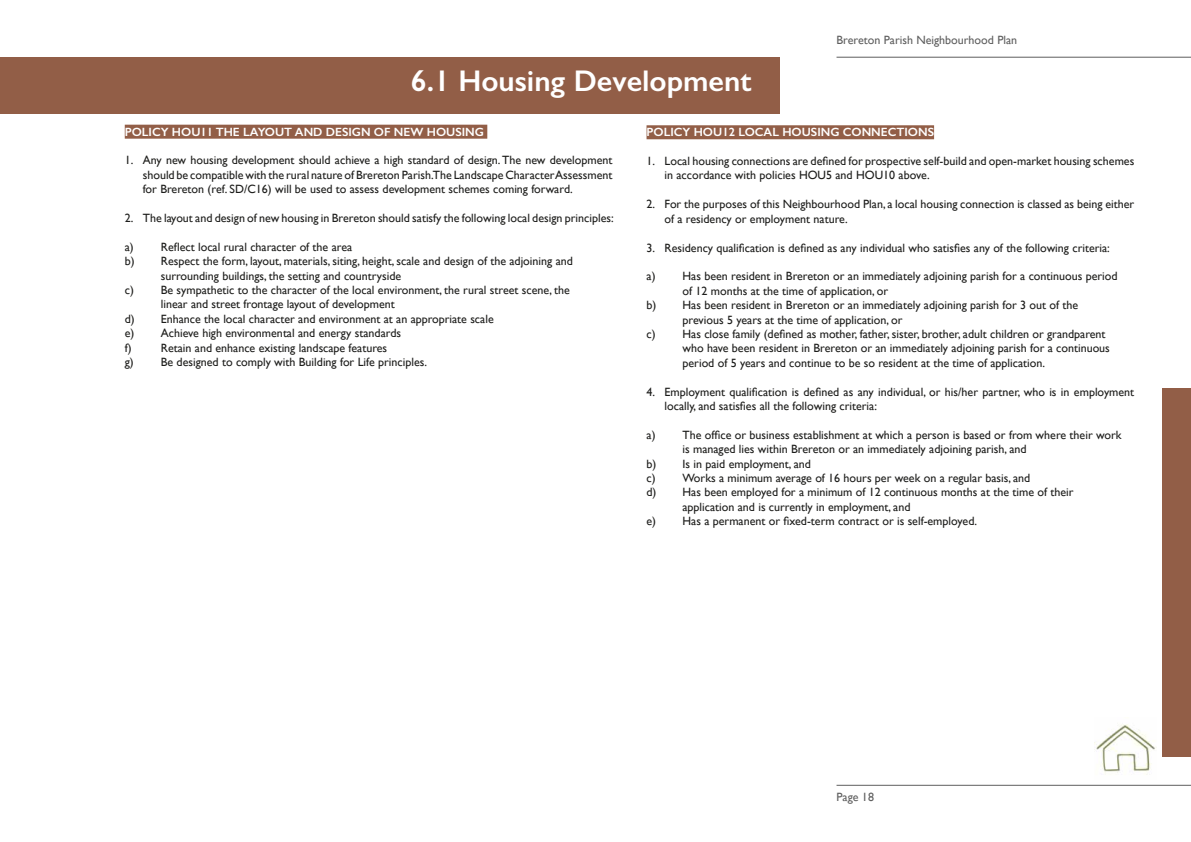
<style>
.page{position:relative;width:1191px;height:842px;background:#fff}
.page>*{position:absolute;margin:0;border:0;box-sizing:border-box;transform-origin:0 0}
.t1{font:600 30px "Gill Sans";color:#fff}
.t2{font:12px/14.4px "Gill Sans";color:#1d1d1b}
.t3{font:600 12px "Gill Sans";color:#fff}
.t4{font:12px "Gill Sans";color:#5e5e5e}
</style>
<div class="page">
<hr style="left:836px;top:57px;width:355px;height:1px;background:#5e5e5e">
<hr style="left:836px;top:785px;width:355px;height:1px;background:#5e5e5e">
<div style="left:1162px;top:388px;width:29px;height:369px;background:#925e47"></div>
<div style="left:0;top:57px;width:780px;height:56px;background:#925e47"></div>
<img style="left:1094px;top:724px;width:63px;height:51px">
<div style="left:125px;top:125px;width:362px;height:14px;background:#925e47"></div>
<div style="left:646px;top:125px;width:288px;height:14px;background:#925e47"></div>
<h1 class="t1" style="left:411px;top:63px;width:342px">6.1 Housing Development</h1>
<p class="t4" style="left:836px;top:33px;width:182px">Brereton Parish Neighbourhood Plan</p>
<p class="t3" style="left:125px;top:124px;width:361px">POLICY HOU11 THE LAYOUT AND DESIGN OF NEW HOUSING</p>
<p class="t2" style="left:143px;top:153px;width:471px;text-align:justify;text-indent:-18px">1. Any new housing development should achieve a high standard of design. The new development should be compatible with the rural nature of Brereton Parish.The Landscape Character Assessment for Brereton (ref. SD/C16) will be used to assess development schemes coming forward.</p>
<p class="t2" style="left:125px;top:211px;width:490px">2. The layout and design of new housing in Brereton should satisfy the following local design principles:</p>
<p class="t2" style="left:125px;top:239px;width:229px">a) Reflect local rural character of the area</p>
<p class="t2" style="left:125px;top:254px;width:449px">b) Respect the form, layout, materials, siting, height, scale and design of the adjoining and</p>
<p class="t2" style="left:161px;top:268px;width:242px">surrounding buildings, the setting and countryside</p>
<p class="t2" style="left:125px;top:283px;width:447px">c) Be sympathetic to the character of the local environment, the rural street scene, the</p>
<p class="t2" style="left:161px;top:297px;width:236px">linear and street frontage layout of development</p>
<p class="t2" style="left:125px;top:311px;width:370px">d) Enhance the local character and environment at an appropriate scale</p>
<p class="t2" style="left:125px;top:326px;width:278px">e) Achieve high environmental and energy standards</p>
<p class="t2" style="left:125px;top:340px;width:8px">f)</p>
<p class="t2" style="left:125px;top:340px;width:304px;text-align:center">Retain and enhance existing landscape features<br>g) Be designed to comply with Building for Life principles.</p>
<p class="t3" style="left:646px;top:125px;width:289px">POLICY HOU12 LOCAL HOUSING CONNECTIONS</p>
<p class="t2" style="left:664px;top:154px;width:471px;text-indent:-18px">1. Local housing connections are defined for prospective self-build and open-market housing schemes in accordance with policies HOU5 and HOU10 above.</p>
<p class="t2" style="left:664px;top:197px;width:471px;text-indent:-18px">2. For the purposes of this Neighbourhood Plan, a local housing connection is classed as being either of a residency or employment nature.</p>
<p class="t2" style="left:646px;top:240px;width:465px">3. Residency qualification is defined as any individual who satisfies any of the following criteria:</p>
<p class="t2" style="left:646px;top:269px;width:472px">a) Has been resident in Brereton or an immediately adjoining parish for a continuous period</p>
<p class="t2" style="left:682px;top:283px;width:207px">of 12 months at the time of application, or</p>
<p class="t2" style="left:646px;top:298px;width:433px">b) Has been resident in Brereton or an immediately adjoining parish for 3 out of the</p>
<p class="t2" style="left:682px;top:312px;width:221px">previous 5 years at the time of application, or</p>
<p class="t2" style="left:646px;top:327px;width:460px">c) Has close family (defined as mother, father, sister, brother, adult children or grandparent</p>
<p class="t2" style="left:682px;top:341px;width:429px">who have been resident in Brereton or an immediately adjoining parish for a continuous</p>
<p class="t2" style="left:682px;top:355px;width:364px">period of 5 years and continue to be so resident at the time of application.</p>
<p class="t2" style="left:664px;top:384px;width:471px;text-indent:-18px">4. Employment qualification is defined as any individual, or his/her partner, who is in employment locally, and satisfies all the following criteria:</p>
<p class="t2" style="left:646px;top:427px;width:476px">a) The office or business establishment at which a person is based or from where their work</p>
<p class="t2" style="left:682px;top:442px;width:345px">is managed lies within Brereton or an immediately adjoining parish, and</p>
<p class="t2" style="left:646px;top:456px;width:166px">b) Is in paid employment, and</p>
<p class="t2" style="left:646px;top:471px;width:385px">c) Works a minimum average of 16 hours per week on a regular basis, and</p>
<p class="t2" style="left:646px;top:485px;width:428px">d) Has been employed for a minimum of 12 continuous months at the time of their</p>
<p class="t2" style="left:682px;top:499px;width:229px">application and is currently in employment, and</p>
<p class="t2" style="left:646px;top:514px;width:332px">e) Has a permanent or fixed-term contract or is self-employed.</p>
<p class="t4" style="left:836px;top:789px;width:39px">Page 18</p>
</div>
